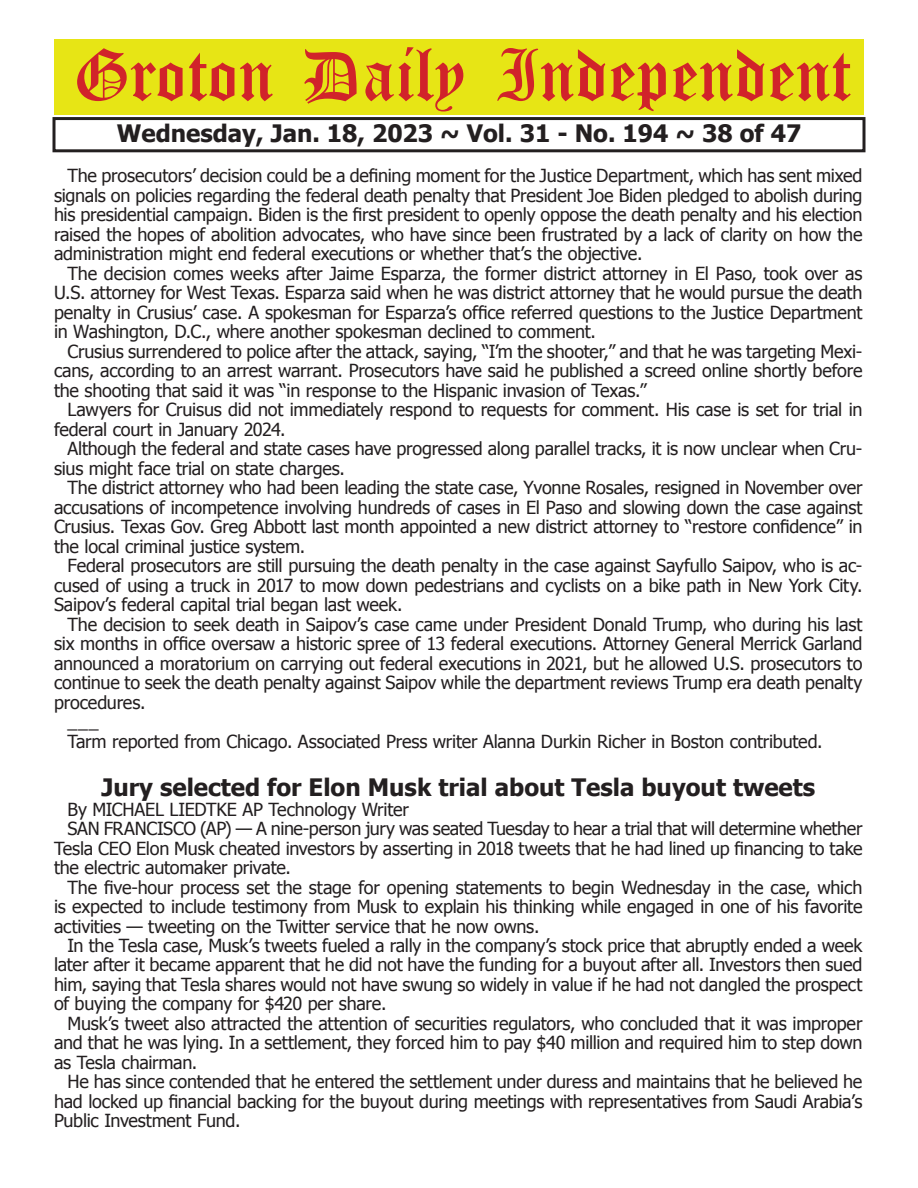
<style>
.page{position:relative;width:918px;height:1188px;background:#fff}
.page>*{position:absolute;margin:0;border:0;box-sizing:border-box;transform-origin:0 0}
.t1{font:54px "Old English Five";color:#d1232a}
.t2{font:700 24px "Tahoma";color:#231f20}
.t3{font:18px/19.5px "Tahoma";letter-spacing:-.01em;color:#231f20;text-align:justify}
</style>
<div class="page">
<div style="left:52px;top:117px;width:814px;height:35px;border:3px solid #231f20"></div>
<div style="left:54px;top:40px;width:810px;height:75px;background:#e7e515"></div>
<h1 class="t1" style="left:73px;top:50px;width:779px">Groton Daily Independent</h1>
<h2 class="t2" style="left:117px;top:116px;width:686px">Wednesday, Jan. 18, 2023 ~ Vol. 31 - No. 194 ~ 38 of 47</h2>
<p class="t3" style="left:54px;top:165px;width:810px;text-indent:14px">The prosecutors’ decision could be a defining moment for the Justice Department, which has sent mixed signals on policies regarding the federal death penalty that President Joe Biden pledged to abolish during his presidential campaign. Biden is the first president to openly oppose the death penalty and his election raised the hopes of abolition advocates, who have since been frustrated by a lack of clarity on how the administration might end federal executions or whether that’s the objective.</p>
<p class="t3" style="left:54px;top:263px;width:810px;text-indent:14px">The decision comes weeks after Jaime Esparza, the former district attorney in El Paso, took over as U.S. attorney for West Texas. Esparza said when he was district attorney that he would pursue the death penalty in Crusius’ case. A spokesman for Esparza’s office referred questions to the Justice Department in Washington, D.C., where another spokesman declined to comment.</p>
<p class="t3" style="left:54px;top:341px;width:810px;text-indent:14px">Crusius surrendered to police after the attack, saying, “I’m the shooter,” and that he was targeting Mexi&shy;cans, according to an arrest warrant. Prosecutors have said he published a screed online shortly before the shooting that said it was “in response to the Hispanic invasion of Texas.”</p>
<p class="t3" style="left:54px;top:399px;width:810px;text-indent:14px">Lawyers for Cruisus did not immediately respond to requests for comment. His case is set for trial in federal court in January 2024.</p>
<p class="t3" style="left:54px;top:438px;width:810px;text-indent:14px">Although the federal and state cases have progressed along parallel tracks, it is now unclear when Cru&shy;sius might face trial on state charges.</p>
<p class="t3" style="left:54px;top:477px;width:810px;text-indent:14px">The district attorney who had been leading the state case, Yvonne Rosales, resigned in November over accusations of incompetence involving hundreds of cases in El Paso and slowing down the case against Crusius. Texas Gov. Greg Abbott last month appointed a new district attorney to “restore confidence” in the local criminal justice system.</p>
<p class="t3" style="left:54px;top:555px;width:810px;text-indent:14px">Federal prosecutors are still pursuing the death penalty in the case against Sayfullo Saipov, who is ac&shy;cused of using a truck in 2017 to mow down pedestrians and cyclists on a bike path in New York City.<br>Saipov’s federal capital trial began last week.</p>
<p class="t3" style="left:68px;top:613px;width:796px">The decision to seek death in Saipov’s case came under President Donald Trump, who during his last</p>
<p class="t3" style="left:54px;top:633px;width:810px">six months in office oversaw a historic spree of 13 federal executions. Attorney General Merrick Garland</p>
<p class="t3" style="left:54px;top:652px;width:810px">announced a moratorium on carrying out federal executions in 2021, but he allowed U.S. prosecutors to</p>
<p class="t3" style="left:54px;top:672px;width:810px">continue to seek the death penalty against Saipov while the department reviews Trump era death penalty</p>
<p class="t3" style="left:54px;top:691px;width:93px">procedures.</p>
<p class="t3" style="left:68px;top:711px;width:33px">___</p>
<p class="t3" style="left:68px;top:730px;width:757px">Tarm reported from Chicago. Associated Press writer Alanna Durkin Richer in Boston contributed.</p>
<h2 class="t2" style="left:101px;top:770px;width:715px">Jury selected for Elon Musk trial about Tesla buyout tweets</h2>
<p class="t3" style="left:68px;top:798px;width:343px">By MICHAEL LIEDTKE AP Technology Writer</p>
<p class="t3" style="left:68px;top:818px;width:796px">SAN FRANCISCO (AP) — A nine-person jury was seated Tuesday to hear a trial that will determine whether</p>
<p class="t3" style="left:54px;top:837px;width:810px">Tesla CEO Elon Musk cheated investors by asserting in 2018 tweets that he had lined up financing to take</p>
<p class="t3" style="left:54px;top:857px;width:239px">the electric automaker private.</p>
<p class="t3" style="left:68px;top:876px;width:796px">The five-hour process set the stage for opening statements to begin Wednesday in the case, which</p>
<p class="t3" style="left:54px;top:896px;width:810px">is expected to include testimony from Musk to explain his thinking while engaged in one of his favorite</p>
<p class="t3" style="left:54px;top:915px;width:487px">activities — tweeting on the Twitter service that he now owns.</p>
<p class="t3" style="left:68px;top:935px;width:796px">In the Tesla case, Musk’s tweets fueled a rally in the company’s stock price that abruptly ended a week</p>
<p class="t3" style="left:54px;top:954px;width:810px">later after it became apparent that he did not have the funding for a buyout after all. Investors then sued</p>
<p class="t3" style="left:54px;top:974px;width:810px">him, saying that Tesla shares would not have swung so widely in value if he had not dangled the prospect</p>
<p class="t3" style="left:54px;top:993px;width:334px">of buying the company for $420 per share.</p>
<p class="t3" style="left:68px;top:1013px;width:796px">Musk’s tweet also attracted the attention of securities regulators, who concluded that it was improper</p>
<p class="t3" style="left:54px;top:1032px;width:810px">and that he was lying. In a settlement, they forced him to pay $40 million and required him to step down</p>
<p class="t3" style="left:54px;top:1052px;width:145px">as Tesla chairman.</p>
<p class="t3" style="left:68px;top:1071px;width:796px">He has since contended that he entered the settlement under duress and maintains that he believed he</p>
<p class="t3" style="left:54px;top:1091px;width:810px">had locked up financial backing for the buyout during meetings with representatives from Saudi Arabia’s</p>
<p class="t3" style="left:54px;top:1110px;width:188px">Public Investment Fund.</p>
</div>
